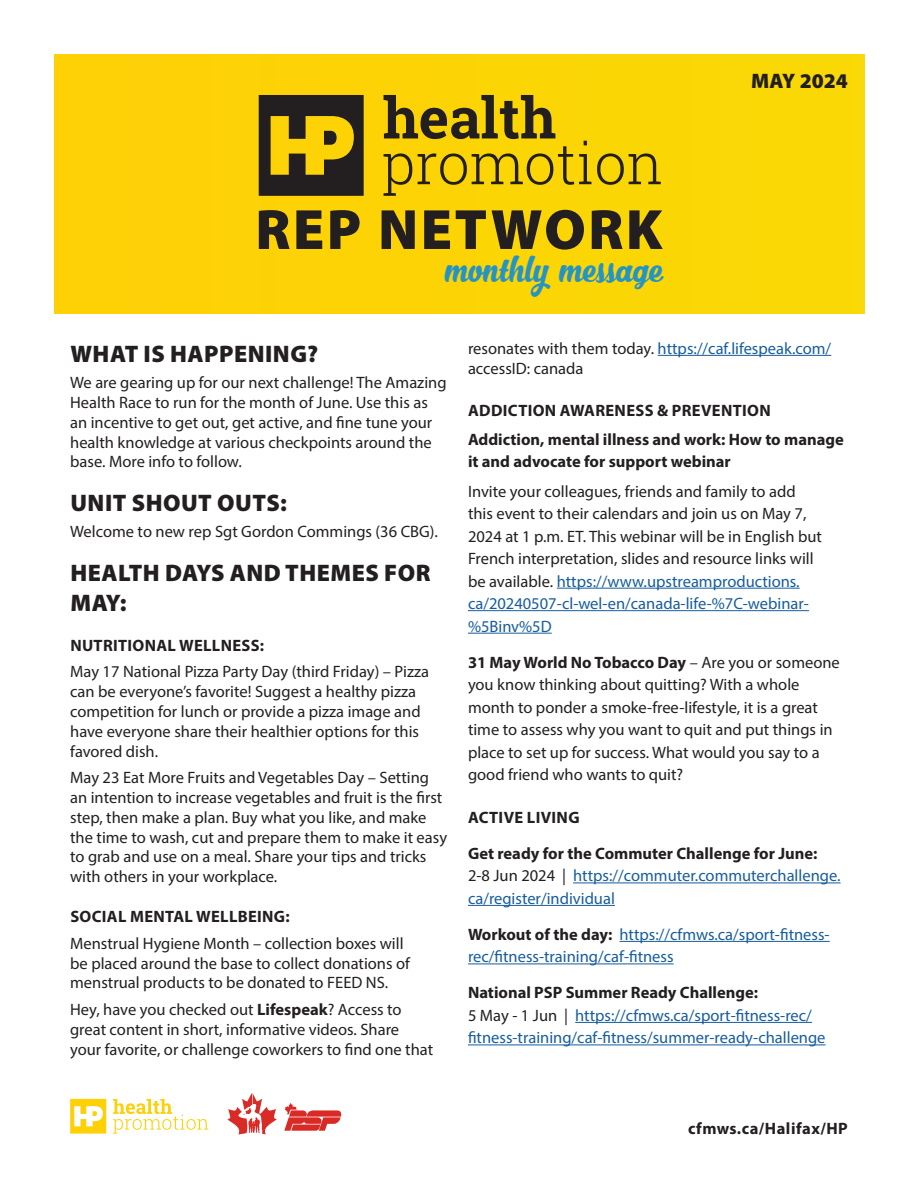
<style>
.page{position:relative;width:918px;height:1188px;background:#fff}
.page>*{position:absolute;margin:0;border:0;box-sizing:border-box;transform-origin:0 0}
.t1{font:900 57.15px "Myriad Pro";letter-spacing:.04em;color:#231f20}
.t2{font:28.95px "Nabila";color:#2694c3}
.t3{font:900 24px/30px "Myriad Pro";letter-spacing:.02em;color:#231f20}
.t4{font:900 21px "Myriad Pro";color:#231f20}
.t5{font:16.5px/19.8px "Myriad Pro";color:#231f20}
.t6{font:16.5px/22.5px "Myriad Pro";color:#175d9e}
.t7{font:700 16.5px/29.2px "Myriad Pro";color:#231f20}
.t8{font:700 16.5px "Myriad Pro";letter-spacing:.02em;color:#231f20}
.t9{font:700 16.5px "Myriad Pro";letter-spacing:.03em;color:#231f20}
.s1{font-weight:700}
.s2{color:#175d9e}
.s3{color:#231f20}
.s4{font-weight:700;color:#231f20}
</style>
<div class="page">
<hr style="left:658px;top:355px;width:173px;height:1px;background:#175d9e">
<hr style="left:557px;top:588px;width:243px;height:1px;background:#175d9e">
<hr style="left:468px;top:610px;width:341px;height:1px;background:#175d9e">
<hr style="left:468px;top:633px;width:84px;height:1px;background:#175d9e">
<hr style="left:573px;top:883px;width:268px;height:1px;background:#175d9e">
<hr style="left:468px;top:905px;width:147px;height:1px;background:#175d9e">
<hr style="left:620px;top:941px;width:210px;height:1px;background:#175d9e">
<hr style="left:468px;top:964px;width:206px;height:1px;background:#175d9e">
<hr style="left:575px;top:1022px;width:237px;height:1px;background:#175d9e">
<hr style="left:468px;top:1045px;width:358px;height:1px;background:#175d9e">
<div style="left:54px;top:54px;width:810px;height:259px;background:#fcd406"></div>
<svg style="left:259px;top:95px;width:105px;height:101px"></svg>
<svg style="left:384px;top:95px;width:277px;height:101px"></svg>
<svg style="left:70px;top:1099px;width:36px;height:35px"></svg>
<svg style="left:113px;top:1099px;width:95px;height:35px"></svg>
<svg style="left:284px;top:1103px;width:58px;height:28px"></svg>
<svg style="left:227px;top:1093px;width:50px;height:41px"></svg>
<h1 class="t1" style="left:255px;top:192px;width:409px">REP NETWORK</h1>
<h2 class="t2" style="left:445px;top:255px;width:220px">monthly message</h2>
<p class="t4" style="left:751px;top:67px;width:98px">MAY 2024</p>
<h3 class="t3" style="left:70px;top:338px;width:249px">WHAT IS HAPPENING?</h3>
<p class="t5" style="left:70px;top:372px;width:378px">We are gearing up for our next challenge! The Amazing Health Race to run for the month of June. Use this as an incentive to get out, get active, and fine tune your health knowledge at various checkpoints around the base. More info to follow.</p>
<h3 class="t3" style="left:70px;top:487px;width:218px">UNIT SHOUT OUTS:</h3>
<p class="t5" style="left:70px;top:522px;width:369px">Welcome to new rep Sgt Gordon Commings (36 CBG).</p>
<h3 class="t3" style="left:70px;top:557px;width:362px">HEALTH DAYS AND THEMES FOR<br>MAY:</h3>
<p class="t8" style="left:70px;top:635px;width:195px">NUTRITIONAL WELLNESS:</p>
<p class="t5" style="left:70px;top:662px;width:360px">May 17 National Pizza Party Day (third Friday) – Pizza can be everyone’s favorite! Suggest a healthy pizza competition for lunch or provide a pizza image and have everyone share their healthier options for this favored dish.</p>
<p class="t5" style="left:70px;top:768px;width:378px">May 23 Eat More Fruits and Vegetables Day – Setting an intention to increase vegetables and fruit is the first step, then make a plan. Buy what you like, and make the time to wash, cut and prepare them to make it easy to grab and use on a meal. Share your tips and tricks with others in your workplace.</p>
<p class="t8" style="left:70px;top:906px;width:221px">SOCIAL MENTAL WELLBEING:</p>
<p class="t5" style="left:70px;top:933px;width:341px">Menstrual Hygiene Month – collection boxes will be placed around the base to collect donations of menstrual products to be donated to FEED NS.</p>
<p class="t5" style="left:70px;top:999px;width:365px">Hey, have you checked out <span class="s1">Lifespeak</span>? Access to great content in short, informative videos. Share your favorite, or challenge coworkers to find one that</p>
<p class="t5" style="left:468px;top:338px;width:365px">resonates with them today. <span class="s2">https://caf.lifespeak.com/ </span>accessID: canada</p>
<p class="t7" style="left:468px;top:395px;width:377px">ADDICTION AWARENESS &amp; PREVENTION<br>Addiction, mental illness and work: How to manage</p>
<p class="t7" style="left:468px;top:447px;width:264px">it and advocate for support webinar</p>
<p class="t5" style="left:468px;top:479px;width:356px;line-height:22.5px">Invite your colleagues, friends and family to add this event to their calendars and join us on May 7, 2024 at 1 p.m. ET. This webinar will be in English but French interpretation, slides and resource links will be available. <span class="s2">https://www.upstreamproductions. ca/20240507-cl-wel-en/canada-life-%7C-webinar-%5Binv%5D</span></p>
<p class="t5" style="left:468px;top:651px;width:373px;line-height:22.5px"><span class="s1">31 May World No Tobacco Day</span> – Are you or someone you know thinking about quitting? With a whole month to ponder a smoke-free-lifestyle, it is a great time to assess why you want to quit and put things in place to set up for success. What would you say to a good friend who wants to quit?</p>
<p class="t7" style="left:468px;top:799px;width:351px;line-height:36px">ACTIVE LIVING<br>Get ready for the Commuter Challenge for June:</p>
<p class="t6" style="left:468px;top:864px;width:374px"><span class="s3">2-8 Jun 2024 |</span> https://commuter.commuterchallenge. ca/register/individual</p>
<p class="t6" style="left:468px;top:923px;width:363px"><span class="s4">Workout of the day:</span> https://cfmws.ca/sport-fitness&shy;rec/fitness-training/caf-fitness</p>
<p class="t6" style="left:468px;top:981px;width:359px"><span class="s4">National PSP Summer Ready Challenge:<br></span><span class="s3">5 May - 1 Jun |</span> https://cfmws.ca/sport-fitness-rec/ fitness-training/caf-fitness/summer-ready-challenge</p>
<p class="t9" style="left:688px;top:1118px;width:161px">cfmws.ca/Halifax/HP</p>
</div>
